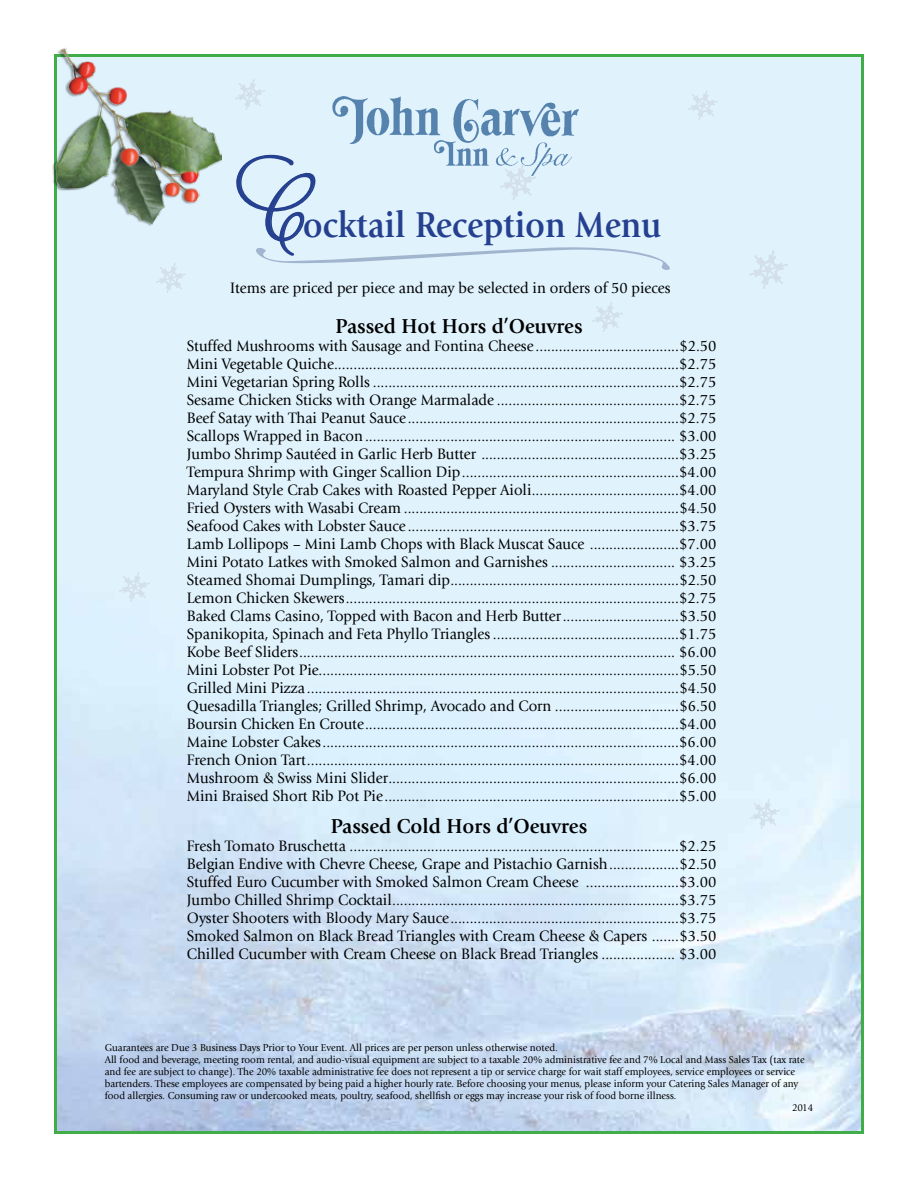
<style>
.page{position:relative;width:918px;height:1188px;background:#fff}
.page>*{position:absolute;margin:0;border:0;box-sizing:border-box;transform-origin:0 0}
.t1{font:700 37.5px "Giovanni";color:#25408f;scale:.9 1}
.t2{font:700 21px "Giovanni";color:#000;scale:.96 1}
.t3{font:15.75px/18px "Giovanni";color:#000;text-align:justify;scale:.95 1}
.t4{font:10.5px "Giovanni";color:#000;scale:.95 1}
.s1{font-family:"Aphrodite Pro";font-weight:400;font-size:55.5px}
</style>
<div class="page">
<img style="left:52px;top:48px;width:170px;height:186px">
<img style="left:332px;top:95px;width:248px;height:53px">
<svg style="left:236px;top:148px;width:437px;height:123px"></svg>
<img style="left:751px;top:799px;width:29px;height:29px">
<img style="left:500px;top:165px;width:35px;height:35px">
<img style="left:593px;top:302px;width:29px;height:30px">
<img style="left:688px;top:91px;width:30px;height:29px">
<img style="left:157px;top:264px;width:29px;height:29px">
<img style="left:235px;top:80px;width:30px;height:29px">
<img style="left:749px;top:251px;width:38px;height:37px">
<img style="left:120px;top:572px;width:29px;height:30px">
<h1 class="t1" style="left:252px;top:203px;width:457px"><span class="s1">C</span>ocktail Reception Menu</h1>
<p class="t3" style="left:230px;top:279px;width:465px">Items are priced per piece and may be selected in orders of 50 pieces</p>
<h2 class="t2" style="left:335px;top:314px;width:259px">Passed Hot Hors d’Oeuvres</h2>
<p class="t3" style="left:187px;top:337px;width:559px">Stuffed Mushrooms with Sausage and Fontina Cheese .....................................$2.50<br>Mini Vegetable Quiche.........................................................................................$2.75<br>Mini Vegetarian Spring Rolls ...............................................................................$2.75<br>Sesame Chicken Sticks with Orange Marmalade ...............................................$2.75<br>Beef Satay with Thai Peanut Sauce......................................................................$2.75<br>Scallops Wrapped in Bacon................................................................................ $3.00<br>Jumbo Shrimp Sautéed in Garlic Herb Butter ...................................................$3.25<br>Tempura Shrimp with Ginger Scallion Dip........................................................$4.00<br>Maryland Style Crab Cakes with Roasted Pepper Aioli......................................$4.00<br>Fried Oysters with Wasabi Cream .......................................................................$4.50<br>Seafood Cakes with Lobster Sauce ......................................................................$3.75<br>Lamb Lollipops – Mini Lamb Chops with Black Muscat Sauce .......................$7.00<br>Mini Potato Latkes with Smoked Salmon and Garnishes ................................ $3.25<br>Steamed Shomai Dumplings, Tamari dip...........................................................$2.50<br>Lemon Chicken Skewers......................................................................................$2.75<br>Baked Clams Casino, Topped with Bacon and Herb Butter..............................$3.50<br>Spanikopita, Spinach and Feta Phyllo Triangles ................................................$1.75<br>Kobe Beef Sliders................................................................................................. $6.00<br>Mini Lobster Pot Pie.............................................................................................$5.50<br>Grilled Mini Pizza ................................................................................................$4.50<br>Quesadilla Triangles; Grilled Shrimp, Avocado and Corn ................................$6.50<br>Boursin Chicken En Croute.................................................................................$4.00<br>Maine Lobster Cakes............................................................................................$6.00<br>French Onion Tart................................................................................................$4.00<br>Mushroom &amp; Swiss Mini Slider...........................................................................$6.00<br>Mini Braised Short Rib Pot Pie............................................................................$5.00</p>
<h2 class="t2" style="left:331px;top:814px;width:269px">Passed Cold Hors d’Oeuvres</h2>
<p class="t3" style="left:187px;top:837px;width:559px">Fresh Tomato Bruschetta .....................................................................................$2.25<br>Belgian Endive with Chevre Cheese, Grape and Pistachio Garnish..................$2.50<br>Stuffed Euro Cucumber with Smoked Salmon Cream Cheese ........................$3.00<br>Jumbo Chilled Shrimp Cocktail..........................................................................$3.75<br>Oyster Shooters with Bloody Mary Sauce...........................................................$3.75<br>Smoked Salmon on Black Bread Triangles with Cream Cheese &amp; Capers .......$3.50<br>Chilled Cucumber with Cream Cheese on Black Bread Triangles ................... $3.00</p>
<p class="t4" style="left:105px;top:1042px;width:478px">Guarantees are Due 3 Business Days Prior to Your Event. All prices are per person unless otherwise noted.</p>
<p class="t4" style="left:105px;top:1054px;width:738px">All food and beverage, meeting room rental, and audio-visual equipment are subject to a taxable 20% administrative fee and 7% Local and Mass Sales Tax (tax rate</p>
<p class="t4" style="left:105px;top:1066px;width:728px">and fee are subject to change). The 20% taxable administrative fee does not represent a tip or service charge for wait staff employees, service employees or service</p>
<p class="t4" style="left:105px;top:1078px;width:732px">bartenders. These employees are compensated by being paid a higher hourly rate. Before choosing your menus, please inform your Catering Sales Manager of any</p>
<p class="t4" style="left:105px;top:1090px;width:603px">food allergies. Consuming raw or undercooked meats, poultry, seafood, shellfish or eggs may increase your risk of food borne illness.</p>
<p class="t4" style="left:792px;top:1102px;width:24px">2014</p>
</div>
